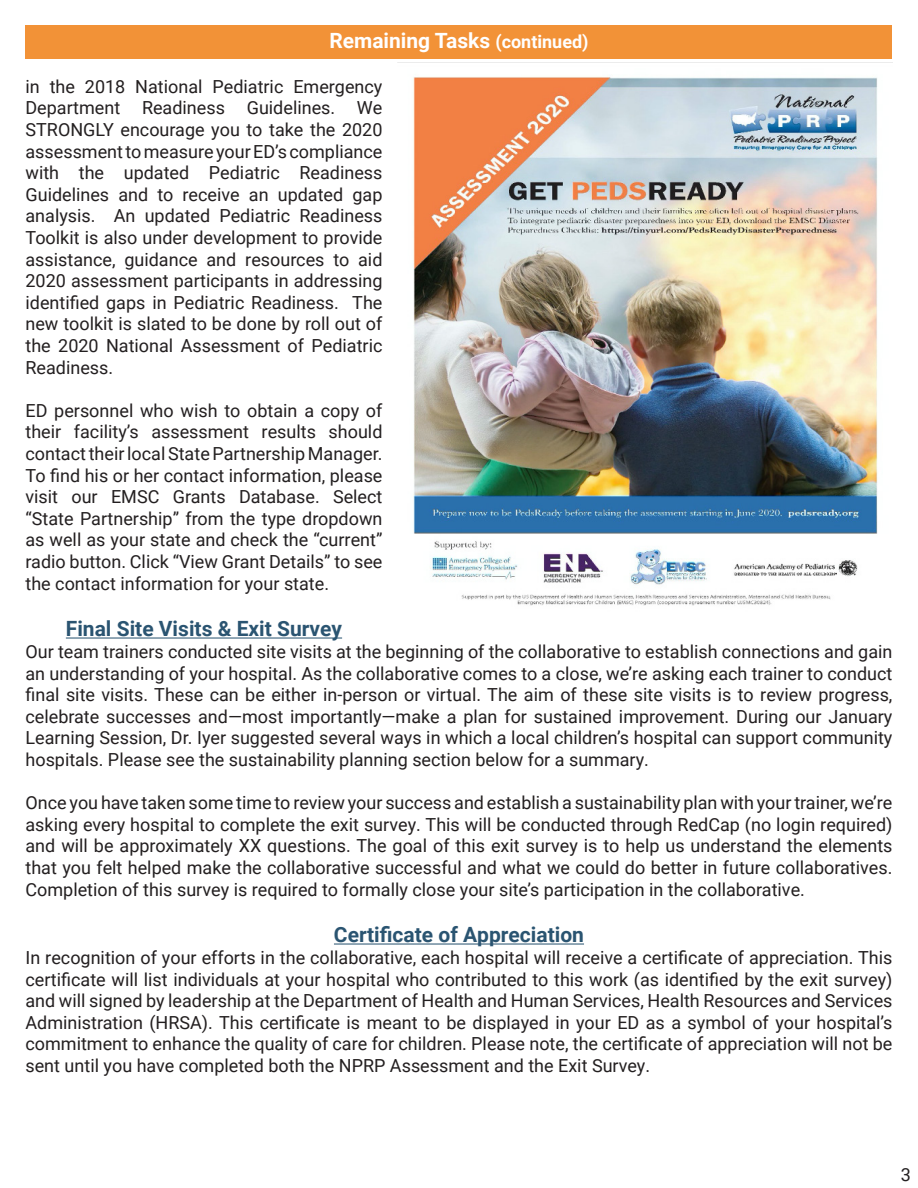
<style>
.page{position:relative;width:918px;height:1188px;background:#fff}
.page>*{position:absolute;margin:0;border:0;box-sizing:border-box;transform-origin:0 0}
.t1{font:700 21px "Roboto";color:#2a5471}
.t2{font:700 21px "Roboto";color:#fff}
.t3{font:18px/21.6px "Roboto";color:#231f20;text-align:justify}
.s1{font-size:18px}
</style>
<div class="page">
<hr style="left:66px;top:638px;width:276px;height:1px;background:#2a5471">
<hr style="left:334px;top:944px;width:250px;height:1px;background:#2a5471">
<img style="left:413px;top:77px;width:465px;height:529px">
<div style="left:26px;top:26px;width:866px;height:33px;background:#f29237"></div>
<p class="t2" style="left:329px;top:25px;width:261px">Remaining Tasks <span class="s1">(continued)</span></p>
<p class="t3" style="left:26px;top:75px;width:359px">in the 2018 National Pediatric Emergency Department Readiness Guidelines. We STRONGLY encourage you to take the 2020 assessment to measure your ED’s compliance with the updated Pediatric Readiness Guidelines and to receive an updated gap analysis. An updated Pediatric Readiness Toolkit is also under development to provide assistance, guidance and resources to aid 2020 assessment participants in addressing identified gaps in Pediatric Readiness. The new toolkit is slated to be done by roll out of the 2020 National Assessment of Pediatric Readiness.</p>
<p class="t3" style="left:26px;top:399px;width:359px">ED personnel who wish to obtain a copy of their facility’s assessment results should contact their local State Partnership Manager.<br>To find his or her contact information, please visit our EMSC Grants Database. Select “State Partnership” from the type dropdown as well as your state and check the “current” radio button. Click “View Grant Details” to see the contact information for your state.</p>
<p class="t1" style="left:66px;top:614px;width:278px">Final Site Visits &amp; Exit Survey</p>
<p class="t3" style="left:26px;top:640px;width:869px">Our team trainers conducted site visits at the beginning of the collaborative to establish connections and gain an understanding of your hospital. As the collaborative comes to a close, we’re asking each trainer to conduct final site visits. These can be either in-person or virtual. The aim of these site visits is to review progress, celebrate successes and—most importantly—make a plan for sustained improvement. During our January Learning Session, Dr. Iyer suggested several ways in which a local children’s hospital can support community hospitals. Please see the sustainability planning section below for a summary.</p>
<p class="t3" style="left:26px;top:791px;width:869px">Once you have taken some time to review your success and establish a sustainability plan with your trainer, we’re asking every hospital to complete the exit survey. This will be conducted through RedCap (no login required) and will be approximately XX questions. The goal of this exit survey is to help us understand the elements that you felt helped make the collaborative successful and what we could do better in future collaboratives.<br>Completion of this survey is required to formally close your site’s participation in the collaborative.</p>
<p class="t1" style="left:334px;top:920px;width:252px">Certificate of Appreciation</p>
<p class="t3" style="left:26px;top:946px;width:869px">In recognition of your efforts in the collaborative, each hospital will receive a certificate of appreciation. This certificate will list individuals at your hospital who contributed to this work (as identified by the exit survey) and will signed by leadership at the Department of Health and Human Services, Health Resources and Services Administration (HRSA). This certificate is meant to be displayed in your ED as a symbol of your hospital’s commitment to enhance the quality of care for children. Please note, the certificate of appreciation will not be sent until you have completed both the NPRP Assessment and the Exit Survey.</p>
<p class="t3" style="left:901px;top:1163px;width:12px">3</p>
</div>
